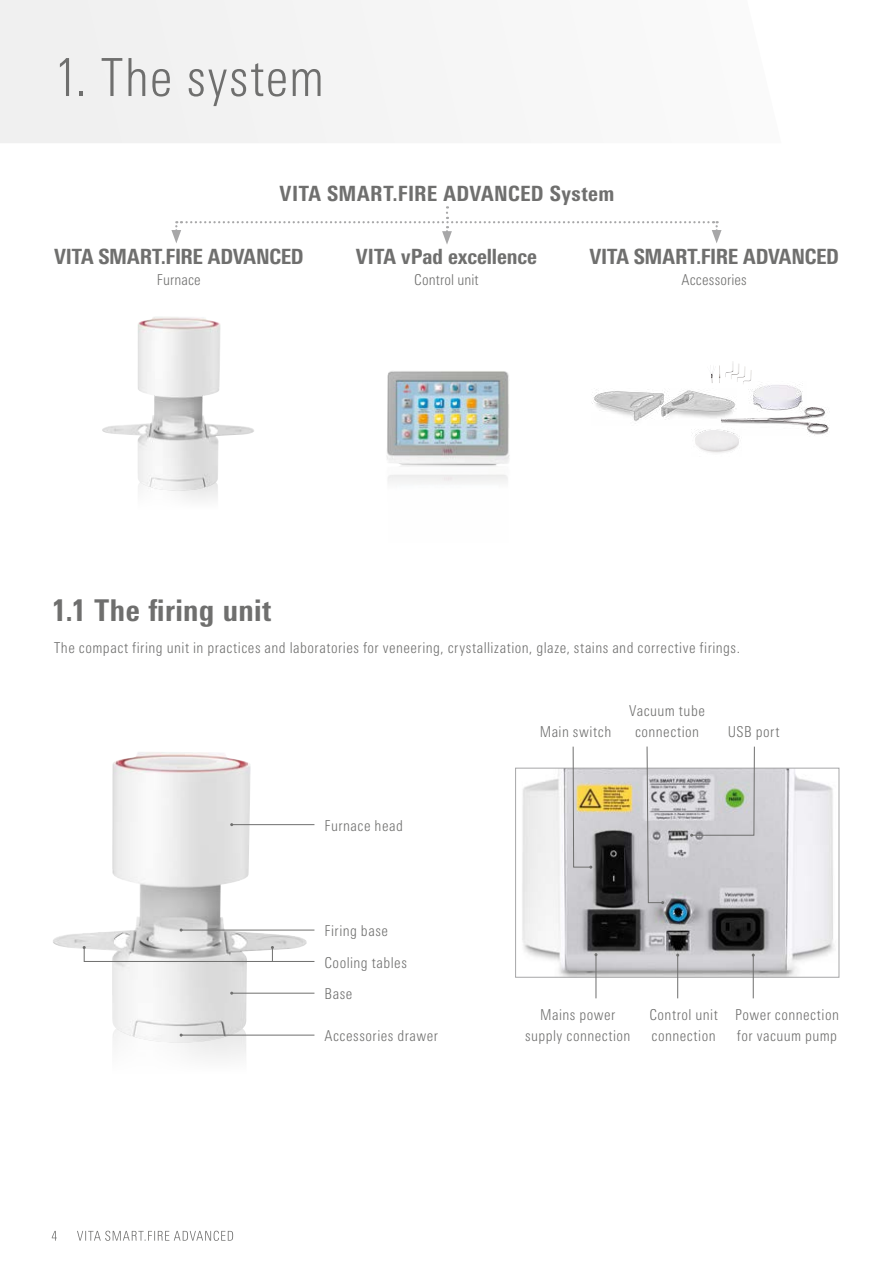
<style>
.page{position:relative;width:893px;height:1263px;background:#fff}
.page>*{position:absolute;margin:0;border:0;box-sizing:border-box;transform-origin:0 0}
.t1{font:300 condensed 52.5px "Univers Next Pro";letter-spacing:.025em;color:#6f6f6e}
.t2{font:800 condensed 30px "Univers Next Pro";letter-spacing:.015em;color:#6f6f6e}
.t3{font:800 condensed 21px "Univers Next Pro";color:#6f6f6e}
.t4{font:800 condensed 21px "Univers Next Pro";letter-spacing:.02em;color:#6f6f6e}
.t5{font:300 condensed 15px/21px "Univers Next Pro";letter-spacing:.03em;color:#6f6f6e}
.t6{font:300 condensed 15px "Univers Next Pro";letter-spacing:.01em;color:#6f6f6e}
</style>
<div class="page">
<div style="left:0;top:0;width:395px;height:143px;background:#f2f2f2"></div>
<img style="left:102px;top:317px;width:152px;height:174px">
<img style="left:53px;top:752px;width:254px;height:290px">
<img style="left:387px;top:371px;width:123px;height:113px">
<img style="left:748px;top:384px;width:55px;height:22px">
<img style="left:710px;top:362px;width:29px;height:21px">
<img style="left:692px;top:429px;width:48px;height:24px">
<img style="left:721px;top:406px;width:108px;height:31px">
<img style="left:592px;top:389px;width:144px;height:37px">
<img style="left:522px;top:770px;width:313px;height:206px">
<div style="left:515px;top:768px;width:324px;height:210px;border:1px solid #a7a7a8"></div>
<svg style="left:171px;top:206px;width:550px;height:38px"></svg>
<hr style="left:232px;top:824px;width:82px;height:1px;background:#6f6f6e">
<hr style="left:232px;top:993px;width:82px;height:1px;background:#6f6f6e">
<hr style="left:181px;top:930px;width:133px;height:1px;background:#6f6f6e">
<hr style="left:181px;top:1035px;width:133px;height:1px;background:#6f6f6e">
<svg style="left:83px;top:946px;width:232px;height:16px"></svg>
<hr style="left:596px;top:955px;width:1px;height:43px;background:#6f6f6e">
<svg style="left:646px;top:746px;width:18px;height:158px;background:#c8c7cb"></svg>
<hr style="left:753px;top:955px;width:1px;height:43px;background:#6f6f6e">
<hr style="left:677px;top:955px;width:1px;height:43px;background:#6f6f6e">
<svg style="left:572px;top:746px;width:20px;height:123px"></svg>
<svg style="left:690px;top:746px;width:65px;height:91px"></svg>
<svg style="left:52px;top:1231px;width:181px;height:10px"></svg>
<h1 class="t1" style="left:54px;top:47px;width:272px">1. The system</h1>
<h3 class="t4" style="left:280px;top:181px;width:336px">VITA SMART.FIRE ADVANCED System</h3>
<h3 class="t3" style="left:54px;top:244px;width:251px">VITA SMART.FIRE ADVANCED</h3>
<h3 class="t3" style="left:356px;top:244px;width:183px">VITA vPad excellence</h3>
<h3 class="t3" style="left:589px;top:244px;width:251px">VITA SMART.FIRE ADVANCED</h3>
<p class="t6" style="left:157px;top:271px;width:45px">Furnace</p>
<p class="t6" style="left:414px;top:271px;width:66px">Control unit</p>
<p class="t5" style="left:681px;top:269px;width:67px">Accessories</p>
<h2 class="t2" style="left:51px;top:592px;width:222px">1.1 The firing unit</h2>
<p class="t5" style="left:54px;top:637px;width:687px">The compact firing unit in practices and laboratories for veneering, crystallization, glaze, stains and corrective firings.</p>
<p class="t5" style="left:324px;top:815px;width:80px">Furnace head</p>
<p class="t5" style="left:324px;top:915px;width:84px;line-height:31.5px">Firing base<br>Cooling tables</p>
<p class="t5" style="left:324px;top:983px;width:29px">Base</p>
<p class="t5" style="left:324px;top:1025px;width:115px">Accessories drawer</p>
<p class="t5" style="left:540px;top:721px;width:73px">Main switch</p>
<p class="t5" style="left:629px;top:700px;width:77px;text-align:center">Vacuum tube connection</p>
<p class="t5" style="left:728px;top:721px;width:53px">USB port</p>
<p class="t5" style="left:525px;top:1004px;width:107px;text-align:center">Mains power supply connection</p>
<p class="t5" style="left:649px;top:1004px;width:70px">Control unit connection</p>
<p class="t5" style="left:735px;top:1004px;width:105px">Power connection for vacuum pump</p>
</div>
